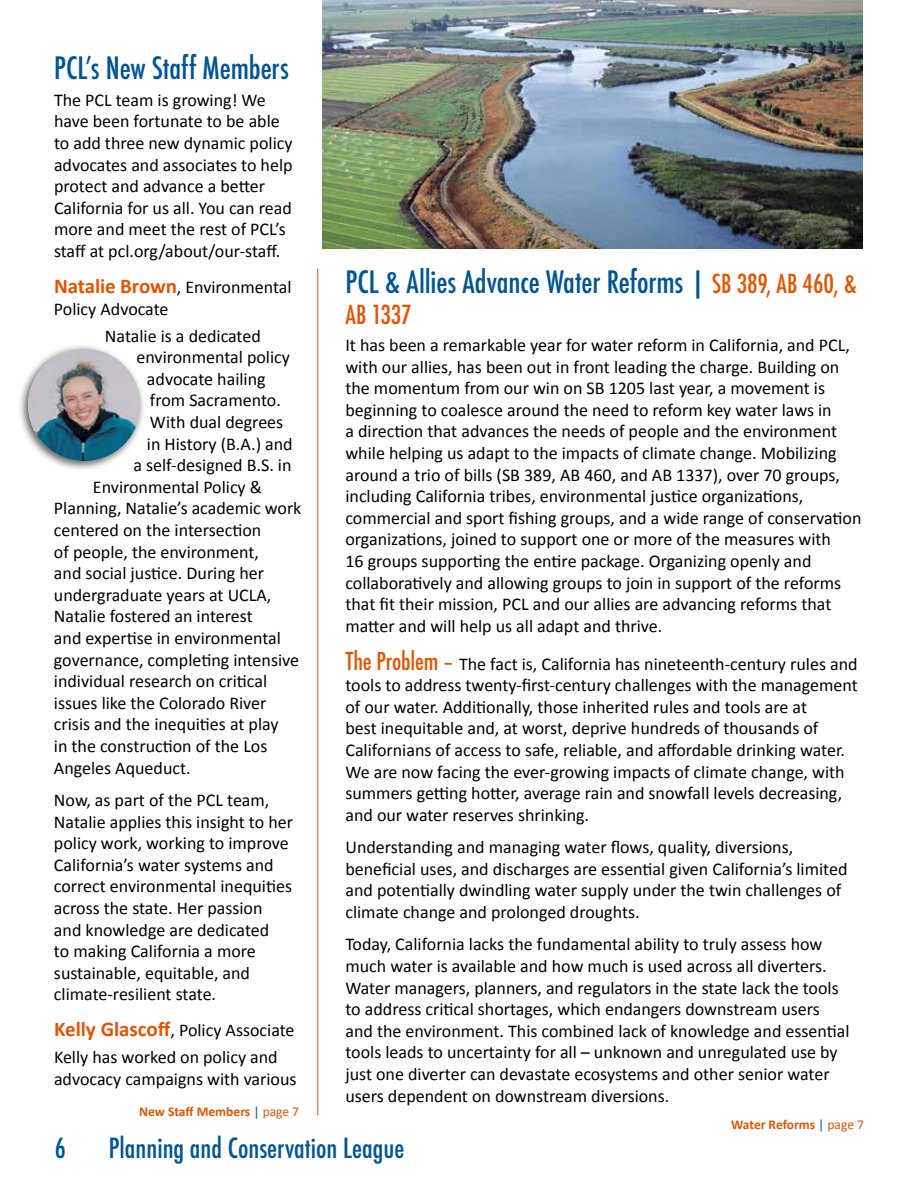
<style>
.page{position:relative;width:918px;height:1188px;background:#fff}
.page>*{position:absolute;margin:0;border:0;box-sizing:border-box;transform-origin:0 0}
.t1{font:500 condensed 30px "Futura";letter-spacing:-.005em;color:#005596}
.t2{font:500 condensed 27px "Futura";color:#005596}
.t3{font:500 condensed 25.5px "Futura";letter-spacing:-.01em;color:#e45400}
.t4{font:18px/21.6px "Calibri";color:#000}
.t5{font:700 13.5px "Calibri";color:#e45400}
.s1{font-weight:700;font-size:21px;color:#e45400}
.s2{font-weight:400;color:#005596}
.s3{font-weight:400}
.s4{font-size:25.5px;color:#e45400}
.s5{font-family:"Futura";font-weight:500;font-stretch:condensed;font-size:24px;color:#e45400}
</style>
<div class="page">
<hr style="left:317px;top:269px;width:1px;height:846px;background:#e45400">
<img style="left:323px;top:0;width:540px;height:249px">
<div style="left:17px;top:344px;width:128px;height:128px;background:#000;opacity:.65"></div>
<img style="left:28px;top:349px;width:112px;height:112px;border-radius:56px">
<h1 class="t1" style="left:54px;top:49px;width:236px">PCL’s New Staff Members</h1>
<p class="t4" style="left:54px;top:89px;width:240px">The PCL team is growing! We have been fortunate to be able to add three new dynamic policy advocates and associates to help protect and advance a better<br>California for us all. You can read more and meet the rest of PCL’s staff at pcl.org/about/our-staff.</p>
<p class="t4" style="left:54px;top:276px;width:239px"><span class="s1">Natalie Brown</span>, Environmental<br>Policy Advocate</p>
<p class="t4" style="left:105px;top:325px;width:157px">Natalie is a dedicated</p>
<p class="t4" style="left:136px;top:347px;width:155px">environmental policy</p>
<p class="t4" style="left:147px;top:368px;width:120px">advocate hailing</p>
<p class="t4" style="left:150px;top:390px;width:132px">from Sacramento.</p>
<p class="t4" style="left:150px;top:411px;width:135px">With dual degrees</p>
<p class="t4" style="left:147px;top:433px;width:147px">in History (B.A.) and</p>
<p class="t4" style="left:133px;top:455px;width:160px">a self-designed B.S. in</p>
<p class="t4" style="left:93px;top:476px;width:171px">Environmental Policy &amp;</p>
<p class="t4" style="left:54px;top:498px;width:249px">Planning, Natalie’s academic work</p>
<p class="t4" style="left:54px;top:519px;width:209px">centered on the intersection</p>
<p class="t4" style="left:54px;top:541px;width:207px">of people, the environment,</p>
<p class="t4" style="left:54px;top:563px;width:212px">and social justice. During her</p>
<p class="t4" style="left:54px;top:584px;width:219px">undergraduate years at UCLA,</p>
<p class="t4" style="left:54px;top:606px;width:200px">Natalie fostered an interest</p>
<p class="t4" style="left:54px;top:627px;width:229px">and expertise in environmental</p>
<p class="t4" style="left:54px;top:649px;width:247px">governance, completing intensive</p>
<p class="t4" style="left:54px;top:671px;width:215px">individual research on critical</p>
<p class="t4" style="left:54px;top:692px;width:214px">issues like the Colorado River</p>
<p class="t4" style="left:54px;top:714px;width:226px">crisis and the inequities at play</p>
<p class="t4" style="left:54px;top:735px;width:215px">in the construction of the Los</p>
<p class="t4" style="left:54px;top:757px;width:138px">Angeles Aqueduct.</p>
<p class="t4" style="left:54px;top:789px;width:241px">Now, as part of the PCL team,<br>Natalie applies this insight to her policy work, working to improve<br>California’s water systems and correct environmental inequities across the state. Her passion and knowledge are dedicated<br>to making California a more sustainable, equitable, and climate-resilient state.</p>
<p class="t4" style="left:54px;top:1017px;width:242px;line-height:27px"><span class="s1">Kelly Glascoff</span>, Policy Associate<br>Kelly has worked on policy and</p>
<p class="t4" style="left:54px;top:1068px;width:244px">advocacy campaigns with various</p>
<p class="t5" style="left:139px;top:1103px;width:161px">New Staff Members <span class="s2">|</span> <span class="s3">page 7</span></p>
<h1 class="t1" style="left:345px;top:263px;width:513px">PCL &amp; Allies Advance Water Reforms | <span class="s4">SB 389, AB 460, &amp;</span></h1>
<h3 class="t3" style="left:345px;top:298px;width:68px">AB 1337</h3>
<p class="t4" style="left:345px;top:334px;width:518px">It has been a remarkable year for water reform in California, and PCL, with our allies, has been out in front leading the charge. Building on the momentum from our win on SB 1205 last year, a movement is beginning to coalesce around the need to reform key water laws in<br>a direction that advances the needs of people and the environment while helping us adapt to the impacts of climate change. Mobilizing around a trio of bills (SB 389, AB 460, and AB 1337), over 70 groups, including California tribes, environmental justice organizations, commercial and sport fishing groups, and a wide range of conservation organizations, joined to support one or more of the measures with<br>16 groups supporting the entire package. Organizing openly and collaboratively and allowing groups to join in support of the reforms that fit their mission, PCL and our allies are advancing reforms that matter and will help us all adapt and thrive.</p>
<p class="t4" style="left:345px;top:653px;width:514px"><span class="s5">The Problem –</span> The fact is, California has nineteenth-century rules and tools to address twenty-first-century challenges with the management of our water. Additionally, those inherited rules and tools are at<br>best inequitable and, at worst, deprive hundreds of thousands of Californians of access to safe, reliable, and affordable drinking water.<br>We are now facing the ever-growing impacts of climate change, with summers getting hotter, average rain and snowfall levels decreasing, and our water reserves shrinking.</p>
<p class="t4" style="left:345px;top:837px;width:504px">Understanding and managing water flows, quality, diversions, beneficial uses, and discharges are essential given California’s limited and potentially dwindling water supply under the twin challenges of climate change and prolonged droughts.</p>
<p class="t4" style="left:345px;top:934px;width:506px">Today, California lacks the fundamental ability to truly assess how much water is available and how much is used across all diverters.<br>Water managers, planners, and regulators in the state lack the tools to address critical shortages, which endangers downstream users and the environment. This combined lack of knowledge and essential tools leads to uncertainty for all – unknown and unregulated use by just one diverter can devastate ecosystems and other senior water users dependent on downstream diversions.</p>
<p class="t5" style="left:731px;top:1116px;width:134px">Water Reforms <span class="s2">|</span> <span class="s3">page 7</span></p>
<h2 class="t2" style="left:55px;top:1131px;width:13px">6</h2>
<h2 class="t2" style="left:109px;top:1131px;width:297px">Planning and Conservation League</h2>
</div>
